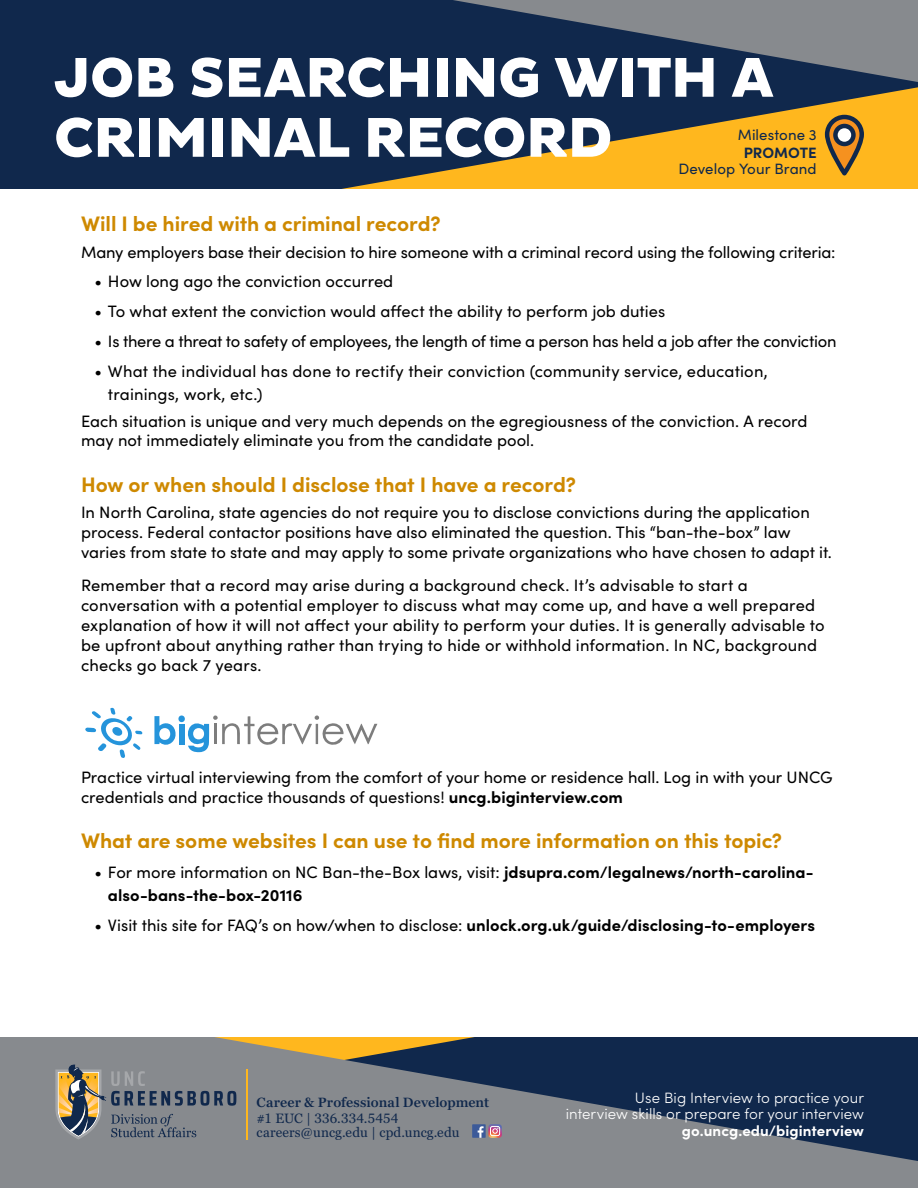
<style>
.page{position:relative;width:918px;height:1188px;background:#fff}
.page>*{position:absolute;margin:0;border:0;box-sizing:border-box;transform-origin:0 0}
.t1{font:800 57px/60px "Pluto Sans";letter-spacing:-.01em;color:#fff}
.t2{font:700 21px "Sofia Pro";letter-spacing:-.005em;color:#ce8900}
.t3{font:16.5px/19.8px "Sofia Pro";color:#000}
.t4{font:700 16.5px/23.1px "Sofia Pro";letter-spacing:.005em;color:#000}
.t5{font:16.5px "Sofia Pro";letter-spacing:-.02em;color:#000}
.t6{font:300 15px/16.5px "Sofia Pro";letter-spacing:.005em;color:#fff;text-align:right}
.t7{font:15px "Sofia Pro";letter-spacing:.005em;color:#10284c}
.t8{font:700 15px "Sofia Pro";letter-spacing:.005em;color:#fff}
.t9{font:700 15px "Sofia Pro";color:#10284c}
.t10{font:13.5px/13.5px "Georgia Pro W01";letter-spacing:.01em;color:#10284c}
.t11{font:600 13.5px "Georgia Pro";letter-spacing:.005em;color:#10284c}
.s1{font-weight:700}
.s2{font-weight:400}
</style>
<div class="page">
<svg style="left:10px;top:1037px;width:908px;height:151px;background:#636a75"></svg>
<svg style="left:0;top:0;width:918px;height:189px;background:#434642"></svg>
<svg style="left:376px;top:0;width:542px;height:84px;background:#415167"></svg>
<div style="left:472px;top:1124px;width:14px;height:14px;background:#3c5a99"></div>
<svg style="left:478px;top:1124px;width:24px;height:14px"></svg>
<hr style="left:246px;top:1069px;width:1px;height:70px;background:#ffb71e">
<svg style="left:55px;top:1064px;width:181px;height:75px;background:#7f8080"></svg>
<svg style="left:154px;top:716px;width:22px;height:29px"></svg>
<div style="left:179px;top:724px;width:5px;height:20px;background:#2594db"></div>
<div style="left:178px;top:715px;width:7px;height:7px;background:#2594db;border-radius:50%"></div>
<svg style="left:187px;top:715px;width:190px;height:37px"></svg>
<svg style="left:85px;top:708px;width:57px;height:50px"></svg>
<svg style="left:825px;top:115px;width:39px;height:61px"></svg>
<svg style="left:829px;top:119px;width:30px;height:50px"></svg>
<div style="left:833px;top:124px;width:23px;height:22px;background:#10284c;border-radius:50%"></div>
<div style="left:838px;top:128px;width:13px;height:14px;background:#fff;border-radius:50%"></div>
<h1 class="t1" style="left:54px;top:49px;width:721px">JOB SEARCHING WITH A<br>CRIMINAL RECORD</h1>
<p class="t7" style="left:738px;top:123px;width:80px">Milestone 3</p>
<p class="t9" style="left:744px;top:141px;width:75px">PROMOTE</p>
<p class="t7" style="left:678px;top:158px;width:140px">Develop Your Brand</p>
<p class="t2" style="left:81px;top:207px;width:361px">Will I be hired with a criminal record?</p>
<p class="t3" style="left:81px;top:241px;width:756px">Many employers base their decision to hire someone with a criminal record using the following criteria:</p>
<p class="t3" style="left:94px;top:271px;width:300px">• How long ago the conviction occurred</p>
<p class="t3" style="left:94px;top:301px;width:572px">• To what extent the conviction would affect the ability to perform job duties</p>
<p class="t5" style="left:94px;top:329px;width:744px">• Is there a threat to safety of employees, the length of time a person has held a job after the conviction</p>
<p class="t3" style="left:108px;top:359px;width:661px;line-height:23.1px;text-indent:-13px">• What the individual has done to rectify their conviction (community service, education, trainings, work, etc.)</p>
<p class="t3" style="left:81px;top:410px;width:728px">Each situation is unique and very much depends on the egregiousness of the conviction. A record may not immediately eliminate you from the candidate pool.</p>
<p class="t2" style="left:81px;top:468px;width:496px">How or when should I disclose that I have a record?</p>
<p class="t3" style="left:81px;top:502px;width:753px">In North Carolina, state agencies do not require you to disclose convictions during the application process. Federal contactor positions have also eliminated the question. This “ban-the-box” law varies from state to state and may apply to some private organizations who have chosen to adapt it.</p>
<p class="t3" style="left:81px;top:575px;width:745px">Remember that a record may arise during a background check. It’s advisable to start a conversation with a potential employer to discuss what may come up, and have a well prepared explanation of how it will not affect your ability to perform your duties. It is generally advisable to be upfront about anything rather than trying to hide or withhold information. In NC, background checks go back 7 years.</p>
<p class="t3" style="left:81px;top:766px;width:753px">Practice virtual interviewing from the comfort of your home or residence hall. Log in with your UNCG credentials and practice thousands of questions! <span class="s1">uncg.biginterview.com</span></p>
<p class="t2" style="left:81px;top:825px;width:703px">What are some websites I can use to find more information on this topic?</p>
<p class="t4" style="left:108px;top:859px;width:707px;text-indent:-13px"><span class="s2">• For more information on NC Ban-the-Box laws, visit:</span> jdsupra.com/legalnews/north-carolina&shy;also-bans-the-box-20116</p>
<p class="t3" style="left:94px;top:914px;width:722px">• Visit this site for FAQ’s on how/when to disclose: <span class="s1">unlock.org.uk/guide/disclosing-to-employers</span></p>
<p class="t11" style="left:257px;top:1095px;width:234px">Career &amp; Professional Development</p>
<p class="t10" style="left:257px;top:1112px;width:204px">#1 EUC | 336.334.5454 careers@uncg.edu | cpd.uncg.edu</p>
<p class="t6" style="left:566px;top:1088px;width:300px">Use Big Interview to practice your<br>interview skills or prepare for your interview</p>
<p class="t8" style="left:682px;top:1119px;width:184px">go.uncg.edu/biginterview</p>
</div>
